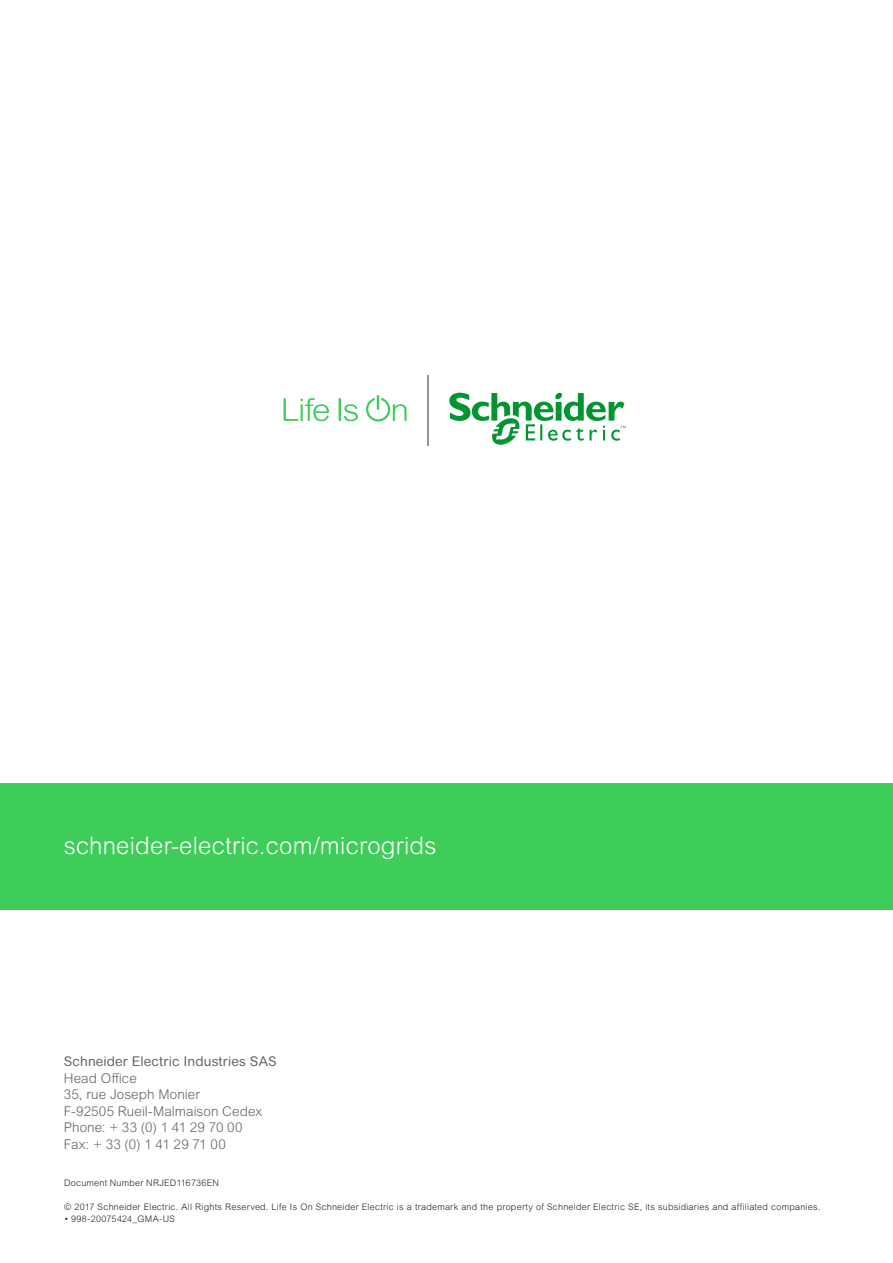
<style>
.page{position:relative;width:893px;height:1263px;background:#fff}
.page>*{position:absolute;margin:0;border:0;box-sizing:border-box;transform-origin:0 0}
.t1{font:300 24px "Arial Rounded MT Std";letter-spacing:.01em;color:#fff}
.t2{font:300 13.5px/16.5px "Arial Rounded MT Pro";letter-spacing:.005em;color:#626469}
.t3{font:13.5px "Arial Rounded MT Pro";letter-spacing:.01em;color:#626469}
.t4{font:300 9px "Arial MT Pro";letter-spacing:.025em;color:#231f20}
</style>
<div class="page">
<div style="left:0;top:783px;width:893px;height:127px;background:#3dcd58"></div>
<svg style="left:284px;top:398px;width:45px;height:23px"></svg>
<svg style="left:339px;top:398px;width:19px;height:23px"></svg>
<svg style="left:366px;top:395px;width:41px;height:26px"></svg>
<hr style="left:427px;top:375px;width:2px;height:71px;background:#939598">
<svg style="left:449px;top:392px;width:177px;height:53px"></svg>
<h1 class="t1" style="left:64px;top:831px;width:374px">schneider-electric.com/microgrids</h1>
<h2 class="t3" style="left:64px;top:1053px;width:214px">Schneider Electric Industries SAS</h2>
<h2 class="t2" style="left:64px;top:1070px;width:200px">Head Office<br>35, rue Joseph Monier<br>F-92505 Rueil-Malmaison Cedex<br>Phone: + 33 (0) 1 41 29 70 00<br>Fax: + 33 (0) 1 41 29 71 00</h2>
<p class="t4" style="left:64px;top:1177px;width:157px">Document Number NRJED116736EN</p>
<p class="t4" style="left:64px;top:1201px;width:758px">© 2017 Schneider Electric. All Rights Reserved. Life Is On Schneider Electric is a trademark and the property of Schneider Electric SE, its subsidiaries and affiliated companies.</p>
<p class="t4" style="left:64px;top:1213px;width:112px">• 998-20075424_GMA-US</p>
</div>
